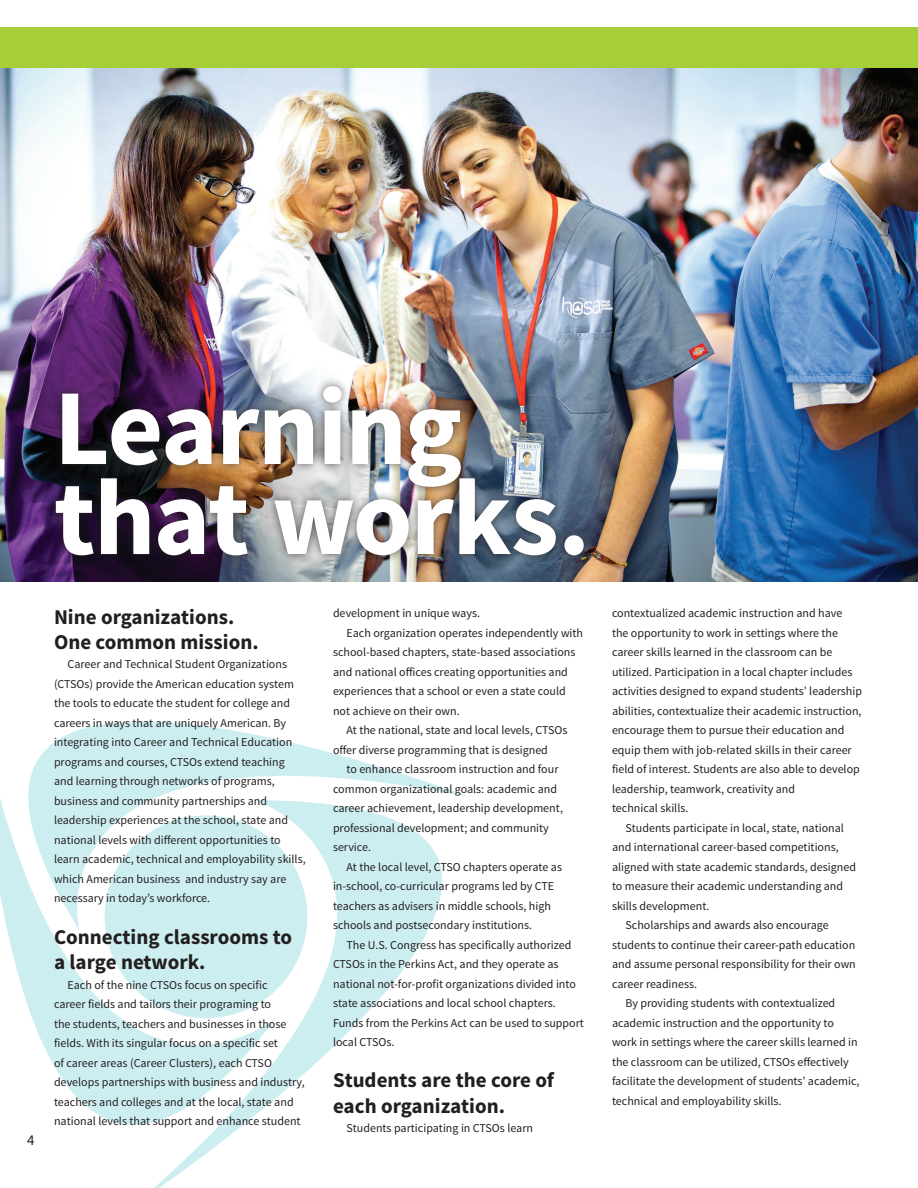
<style>
.page{position:relative;width:918px;height:1188px;background:#fff}
.page>*{position:absolute;margin:0;border:0;box-sizing:border-box;transform-origin:0 0}
.t1{font:700 108px "Source Sans Pro";letter-spacing:-.02em;color:#fff}
.t2{font:700 21px/25.2px "Source Sans Pro";color:#231f20}
.t3{font:15px "Source Sans Pro";color:#231f20}
.t4{font:12px/19.5px "Source Sans Pro";color:#231f20}
</style>
<div class="page">
<div style="left:0;top:27px;width:918px;height:41px;background:#a6ce39"></div>
<img style="left:0;top:68px;width:918px;height:513px">
<div style="left:46px;top:377px;width:547px;height:187px;background:#231f20;opacity:.75"></div>
<svg style="left:276px;top:739px;width:194px;height:58px"></svg>
<svg style="left:276px;top:800px;width:167px;height:298px;fill:#cdeef1"></svg>
<svg style="left:0;top:721px;width:276px;height:467px;fill:#cdeef1"></svg>
<p class="t1" style="left:54px;top:359px;width:410px">Learning</p>
<p class="t1" style="left:54px;top:449px;width:538px">that works.</p>
<p class="t3" style="left:27px;top:1131px;width:9px">4</p>
<p class="t2" style="left:54px;top:605px;width:182px">Nine organizations.</p>
<p class="t2" style="left:54px;top:630px;width:206px">One common mission.</p>
<p class="t4" style="left:54px;top:655px;width:253px;text-indent:14px">Career and Technical Student Organizations (CTSOs) provide the American education system the tools to educate the student for college and careers in ways that are uniquely American. By integrating into Career and Technical Education programs and courses, CTSOs extend teaching and learning through networks of programs, business and community partnerships and leadership experiences at the school, state and national levels with different opportunities to learn academic, technical and employability skills, which American business and industry say are necessary in today’s workforce.</p>
<p class="t2" style="left:54px;top:925px;width:240px">Connecting classrooms to a large network.</p>
<p class="t4" style="left:54px;top:975px;width:252px;text-indent:14px">Each of the nine CTSOs focus on specific<br>career fields and tailors their programing to<br>the students, teachers and businesses in those fields. With its singular focus on a specific set<br>of career areas (Career Clusters), each CTSO develops partnerships with business and industry, teachers and colleges and at the local, state and national levels that support and enhance student</p>
<p class="t4" style="left:333px;top:604px;width:149px">development in unique ways.</p>
<p class="t4" style="left:333px;top:623px;width:252px;text-indent:14px">Each organization operates independently with school-based chapters, state-based associations and national offices creating opportunities and experiences that a school or even a state could not achieve on their own.</p>
<p class="t4" style="left:333px;top:721px;width:236px;text-indent:14px">At the national, state and local levels, CTSOs offer diverse programming that is designed</p>
<p class="t4" style="left:333px;top:760px;width:232px;text-indent:14px">to enhance classroom instruction and four common organizational goals: academic and career achievement, leadership development, professional development; and community service.</p>
<p class="t4" style="left:333px;top:857px;width:231px;text-indent:14px">At the local level, CTSO chapters operate as in-school, co-curricular programs led by CTE teachers as advisers in middle schools, high schools and postsecondary institutions.</p>
<p class="t4" style="left:333px;top:935px;width:253px;text-indent:14px">The U.S. Congress has specifically authorized CTSOs in the Perkins Act, and they operate as national not-for-profit organizations divided into state associations and local school chapters.<br>Funds from the Perkins Act can be used to support local CTSOs.</p>
<p class="t2" style="left:333px;top:1069px;width:223px">Students are the core of each organization.</p>
<p class="t4" style="left:346px;top:1119px;width:188px">Students participating in CTSOs learn</p>
<p class="t4" style="left:612px;top:604px;width:252px">contextualized academic instruction and have<br>the opportunity to work in settings where the career skills learned in the classroom can be utilized. Participation in a local chapter includes activities designed to expand students’ leadership abilities, contextualize their academic instruction, encourage them to pursue their education and equip them with job-related skills in their career field of interest. Students are also able to develop leadership, teamwork, creativity and<br>technical skills.</p>
<p class="t4" style="left:612px;top:818px;width:246px;text-indent:14px">Students participate in local, state, national and international career-based competitions, aligned with state academic standards, designed to measure their academic understanding and skills development.</p>
<p class="t4" style="left:612px;top:916px;width:245px;text-indent:14px">Scholarships and awards also encourage students to continue their career-path education and assume personal responsibility for their own career readiness.</p>
<p class="t4" style="left:612px;top:994px;width:249px;text-indent:14px">By providing students with contextualized academic instruction and the opportunity to work in settings where the career skills learned in the classroom can be utilized, CTSOs effectively facilitate the development of students’ academic, technical and employability skills.</p>
</div>
